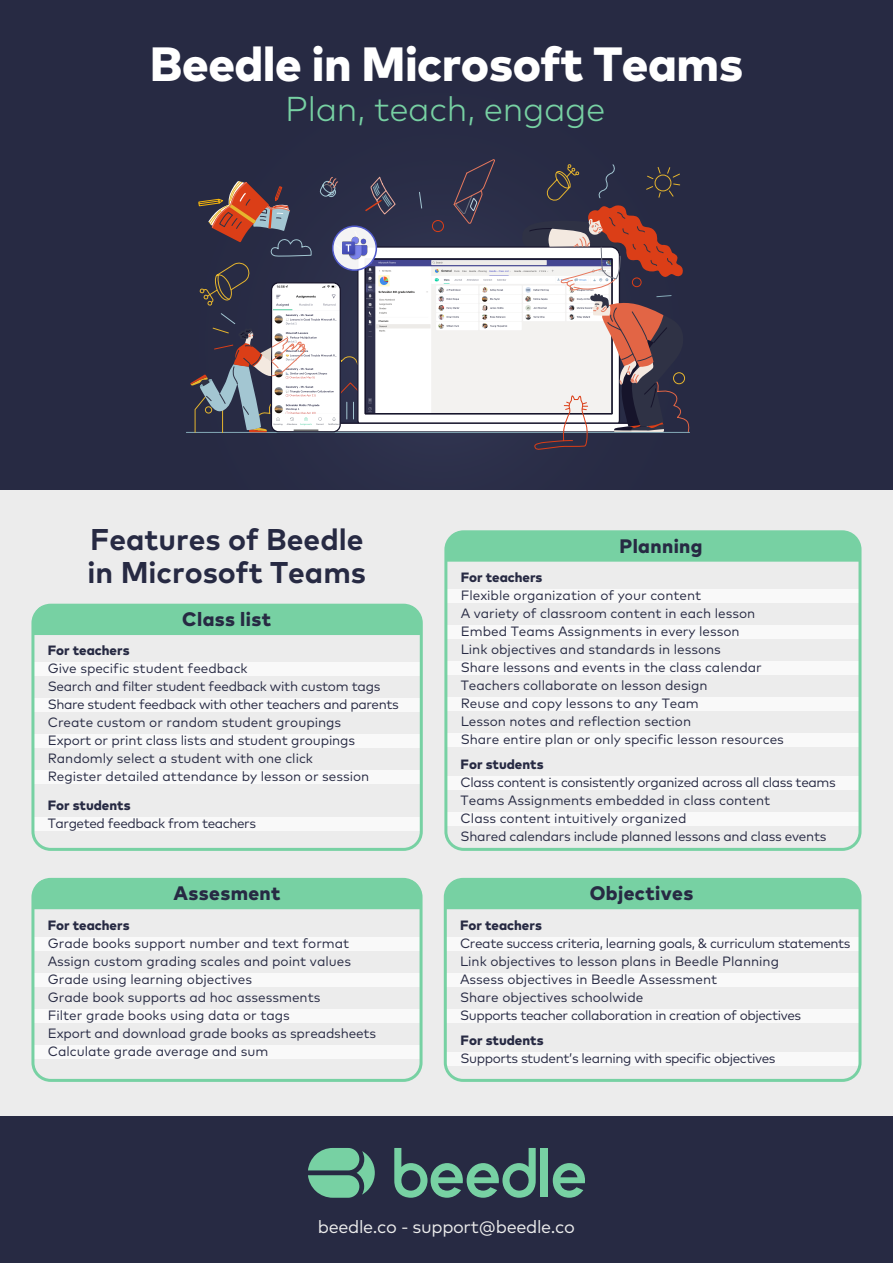
<style>
.page{position:relative;width:893px;height:1263px;background:#272a43}
.page>*{position:absolute;margin:0;border:0;box-sizing:border-box;transform-origin:0 0}
.t1{font:800 48px "Mark Pro";letter-spacing:-.01em;color:#fff}
.t2{font:300 34.5px "Mark Pro";letter-spacing:-.01em;color:#77d1a3}
.t3{font:700 30px/33px "Mark Pro";color:#272a43}
.t4{font:800 19.5px "Mark Pro";letter-spacing:.02em;color:#272a43}
.t5{font:18px "Mark Pro";letter-spacing:-.02em;color:#ececec}
.t6{font:13.5px/18px "Mark Pro";color:#272a43}
.t7{font:13.5px/18px "Mark Pro";letter-spacing:-.03em;color:#272a43}
.t8{font:13.5px/18px "Mark Pro";letter-spacing:-.02em;color:#272a43}
.t9{font:800 13.5px "Mark Pro";color:#272a43}
</style>
<div class="page">
<div style="left:0;top:490px;width:893px;height:626px;background:#ececec"></div>
<div style="left:541px;top:1148px;width:7px;height:48px;background:#77d1a3"></div>
<svg style="left:553px;top:1163px;width:32px;height:35px"></svg>
<svg style="left:394px;top:1148px;width:142px;height:50px"></svg>
<svg style="left:308px;top:1148px;width:67px;height:50px"></svg>
<hr style="left:186px;top:432px;width:503px;height:1px;background:#86abb8">
<svg style="left:190px;top:159px;width:500px;height:291px"></svg>
<div style="left:446px;top:589px;width:414px;height:13px;background:#f9f9f9"></div>
<div style="left:446px;top:625px;width:414px;height:13px;background:#f9f9f9"></div>
<div style="left:446px;top:661px;width:414px;height:13px;background:#f9f9f9"></div>
<div style="left:446px;top:697px;width:414px;height:13px;background:#f9f9f9"></div>
<div style="left:446px;top:733px;width:414px;height:13px;background:#f9f9f9"></div>
<div style="left:446px;top:777px;width:414px;height:13px;background:#f9f9f9"></div>
<div style="left:446px;top:813px;width:414px;height:13px;background:#f9f9f9"></div>
<div style="left:444px;top:530px;width:417px;height:321px;border:3px solid #77d1a3;border-radius:18px"></div>
<div style="left:446px;top:532px;width:414px;height:30px;background:#77d1a3"></div>
<div style="left:446px;top:937px;width:414px;height:13px;background:#f9f9f9"></div>
<div style="left:446px;top:973px;width:414px;height:13px;background:#f9f9f9"></div>
<div style="left:446px;top:1009px;width:414px;height:13px;background:#f9f9f9"></div>
<div style="left:446px;top:1052px;width:414px;height:13px;background:#f9f9f9"></div>
<div style="left:444px;top:878px;width:417px;height:204px;border:3px solid #77d1a3;border-radius:18px"></div>
<div style="left:445px;top:879px;width:415px;height:30px;background:#77d1a3"></div>
<div style="left:33px;top:937px;width:388px;height:13px;background:#f9f9f9"></div>
<div style="left:33px;top:973px;width:388px;height:13px;background:#f9f9f9"></div>
<div style="left:33px;top:1009px;width:388px;height:13px;background:#f9f9f9"></div>
<div style="left:33px;top:1045px;width:388px;height:13px;background:#f9f9f9"></div>
<div style="left:33px;top:662px;width:388px;height:14px;background:#f9f9f9"></div>
<div style="left:33px;top:698px;width:388px;height:14px;background:#f9f9f9"></div>
<div style="left:33px;top:734px;width:388px;height:14px;background:#f9f9f9"></div>
<div style="left:33px;top:770px;width:388px;height:14px;background:#f9f9f9"></div>
<div style="left:33px;top:818px;width:388px;height:13px;background:#f9f9f9"></div>
<div style="left:31px;top:604px;width:392px;height:247px;border:3px solid #77d1a3;border-radius:18px"></div>
<div style="left:33px;top:605px;width:388px;height:30px;background:#77d1a3"></div>
<div style="left:31px;top:878px;width:392px;height:204px;border:3px solid #77d1a3;border-radius:18px"></div>
<div style="left:33px;top:879px;width:388px;height:30px;background:#77d1a3"></div>
<svg style="left:333px;top:226px;width:43px;height:44px"></svg>
<div style="left:332px;top:225px;width:45px;height:46px;border:2px solid #5059c9;border-radius:50%"></div>
<img style="left:342px;top:236px;width:25px;height:25px">
<h1 class="t1" style="left:150px;top:27px;width:595px">Beedle in Microsoft Teams</h1>
<h2 class="t2" style="left:285px;top:83px;width:322px">Plan, teach, engage</h2>
<h3 class="t3" style="left:88px;top:521px;width:280px">Features of Beedle in Microsoft Teams</h3>
<h3 class="t4" style="left:182px;top:604px;width:90px">Class list</h3>
<p class="t9" style="left:48px;top:640px;width:83px">For teachers</p>
<p class="t6" style="left:48px;top:659px;width:353px">Give specific student feedback<br>Search and filter student feedback with custom tags Share student feedback with other teachers and parents Create custom or random student groupings<br>Export or print class lists and student groupings Randomly select a student with one click<br>Register detailed attendance by lesson or session</p>
<p class="t9" style="left:48px;top:795px;width:84px">For students</p>
<p class="t7" style="left:48px;top:813px;width:210px">Targeted feedback from teachers</p>
<h3 class="t4" style="left:174px;top:878px;width:108px">Assesment</h3>
<p class="t9" style="left:48px;top:914px;width:83px">For teachers</p>
<p class="t6" style="left:48px;top:933px;width:330px">Grade books support number and text format Assign custom grading scales and point values Grade using learning objectives<br>Grade book supports ad hoc assessments<br>Filter grade books using data or tags<br>Export and download grade books as spreadsheets Calculate grade average and sum</p>
<h3 class="t4" style="left:619px;top:531px;width:85px">Planning</h3>
<p class="t9" style="left:461px;top:567px;width:83px">For teachers</p>
<p class="t6" style="left:461px;top:585px;width:325px">Flexible organization of your content<br>A variety of classroom content in each lesson Embed Teams Assignments in every lesson<br>Link objectives and standards in lessons<br>Share lessons and events in the class calendar Teachers collaborate on lesson design<br>Reuse and copy lessons to any Team<br>Lesson notes and reflection section<br>Share entire plan or only specific lesson resources</p>
<p class="t9" style="left:461px;top:754px;width:84px">For students</p>
<p class="t8" style="left:461px;top:772px;width:377px">Class content is consistently organized across all class teams Teams Assignments embedded in class content<br>Class content intuitively organized<br>Shared calendars include planned lessons and class events</p>
<h3 class="t4" style="left:590px;top:878px;width:105px">Objectives</h3>
<p class="t9" style="left:460px;top:914px;width:83px">For teachers</p>
<p class="t7" style="left:460px;top:933px;width:392px">Create success criteria, learning goals, &amp; curriculum statements Link objectives to lesson plans in Beedle Planning<br>Assess objectives in Beedle Assessment<br>Share objectives schoolwide<br>Supports teacher collaboration in creation of objectives</p>
<p class="t9" style="left:461px;top:1030px;width:84px">For students</p>
<p class="t7" style="left:461px;top:1048px;width:316px">Supports student’s learning with specific objectives</p>
<h3 class="t5" style="left:318px;top:1213px;width:259px">beedle.co - support@beedle.co</h3>
</div>
